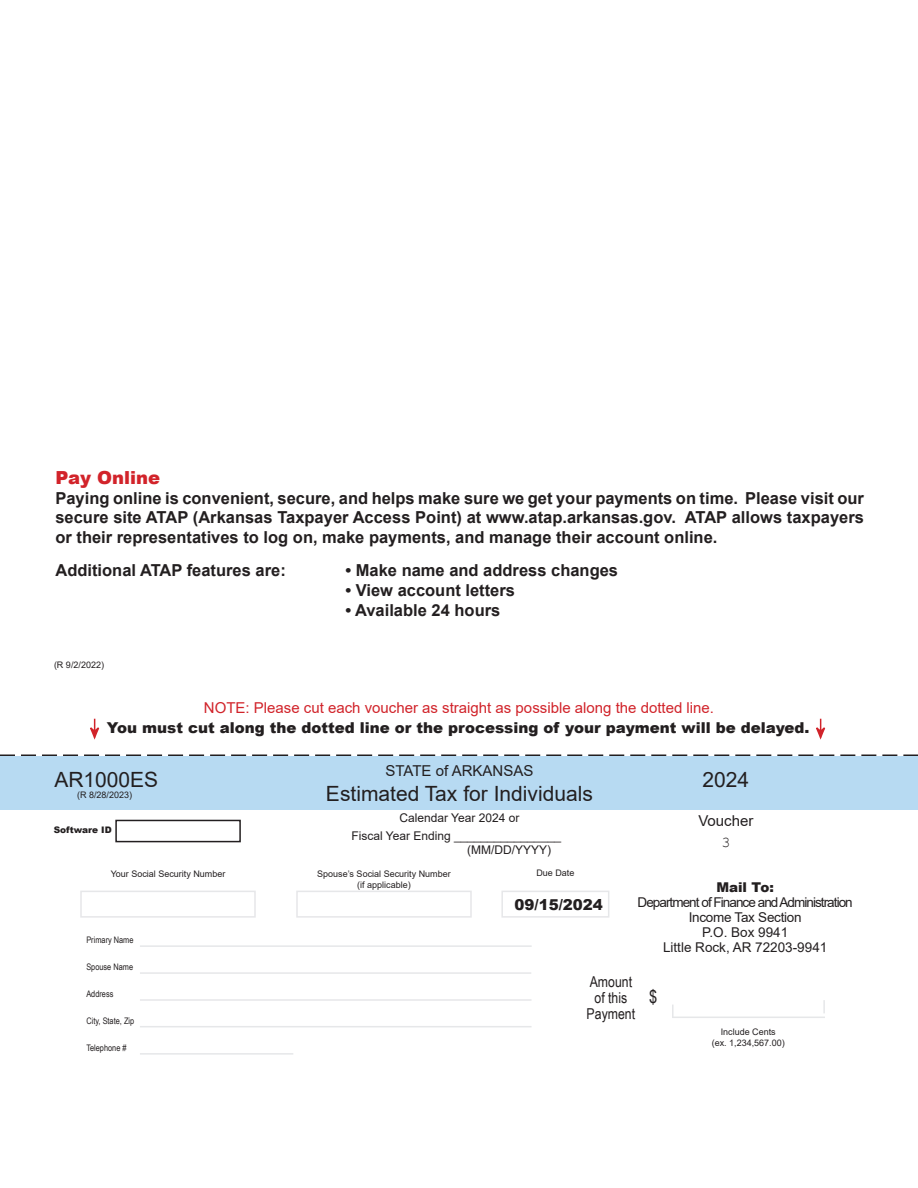
<style>
.page{position:relative;width:918px;height:1188px;background:#fff}
.page>*{position:absolute;margin:0;border:0;box-sizing:border-box;transform-origin:0 0}
.t1{font:21px "Arial";color:#231f20}
.t2{font:900 18px "Arial";color:#d2232a}
.t3{font:18px "Arial Narrow";color:#231f20}
.t4{font:700 16.5px/19.8px "Arial";color:#231f20;text-align:justify}
.t5{font:900 15px "Arial";color:#231f20}
.t6{font:15px "Arial";color:#d1232a}
.t7{font:15px "Arial";color:#231f20}
.t8{font:15px "Arial Narrow";color:#231f20}
.t9{font:15px "Courier New";color:#231f20}
.t10{font:13.5px "Arial";letter-spacing:-.07em;color:#231f20}
.t11{font:13.5px "Arial";letter-spacing:-.02em;color:#231f20}
.t12{font:13.5px "Arial";color:#231f20}
.t13{font:900 13.5px "Arial";color:#231f20}
.t14{font:12px "Arial";color:#231f20}
.no_style{font:9px "Arial";color:#231f20}
.t15{font:9px "Arial Narrow";color:#231f20}
.t16{font:900 9px "Arial";color:#231f20}
</style>
<div class="page">
<svg style="left:90px;top:719px;width:10px;height:21px"></svg>
<svg style="left:816px;top:719px;width:10px;height:21px"></svg>
<div style="left:0;top:756px;width:918px;height:54px;background:#b7daf2"></div>
<svg style="left:0;top:754px;width:918px;height:2px"></svg>
<hr style="left:672px;top:1017px;width:153px;height:1px;background:#e6e7e9">
<svg style="left:823px;top:1000px;width:2px;height:13px"></svg>
<svg style="left:672px;top:1005px;width:2px;height:12px"></svg>
<div style="left:80px;top:891px;width:176px;height:27px;border:2px solid #e6e7e9"></div>
<div style="left:296px;top:891px;width:176px;height:27px;border:2px solid #e6e7e9"></div>
<div style="left:501px;top:891px;width:108px;height:27px;border:2px solid #e6e7e9"></div>
<div style="left:115px;top:820px;width:126px;height:22px;border:2px solid #231f20"></div>
<hr style="left:140px;top:945px;width:392px;height:2px;background:#e6e7e9">
<hr style="left:140px;top:972px;width:391px;height:2px;background:#e6e7e9">
<hr style="left:140px;top:999px;width:392px;height:2px;background:#e6e7e9">
<hr style="left:140px;top:1026px;width:392px;height:1px;background:#e6e7e9">
<hr style="left:140px;top:1053px;width:153px;height:2px;background:#e6e7e9">
<p class="t2" style="left:55px;top:464px;width:106px">Pay Online</p>
<p class="t4" style="left:55px;top:488px;width:810px">Paying online is convenient, secure, and helps make sure we get your payments on time. Please visit our secure site ATAP (Arkansas Taxpayer Access Point) at www.atap.arkansas.gov. ATAP allows taxpayers or their representatives to log on, make payments, and manage their account online.</p>
<p class="t4" style="left:55px;top:561px;width:232px">Additional ATAP features are:</p>
<p class="t4" style="left:345px;top:561px;width:274px">• Make name and address changes</p>
<p class="t4" style="left:345px;top:581px;width:171px">• View account letters</p>
<p class="t4" style="left:345px;top:601px;width:156px">• Available 24 hours</p>
<p class="no_style" style="left:54px;top:658px;width:52px">(R 9/2/2022)</p>
<p class="t6" style="left:204px;top:697px;width:512px">NOTE: Please cut each voucher as straight as possible along the dotted line.</p>
<p class="t5" style="left:107px;top:717px;width:704px">You must cut along the dotted line or the processing of your payment will be delayed.</p>
<p class="t1" style="left:54px;top:765px;width:105px">AR1000ES</p>
<p class="no_style" style="left:77px;top:788px;width:57px">(R 8/28/2023)</p>
<p class="t16" style="left:54px;top:824px;width:60px">Software ID</p>
<p class="t7" style="left:386px;top:760px;width:149px">STATE of ARKANSAS</p>
<p class="t1" style="left:326px;top:779px;width:268px">Estimated Tax for Individuals</p>
<p class="t14" style="left:399px;top:810px;width:122px">Calendar Year 2024 or</p>
<p class="t14" style="left:351px;top:828px;width:211px">Fiscal Year Ending ________________</p>
<p class="t14" style="left:467px;top:842px;width:85px">(MM/DD/YYYY)</p>
<p class="t1" style="left:703px;top:765px;width:48px">2024</p>
<p class="t7" style="left:698px;top:810px;width:57px">Voucher</p>
<p class="t9" style="left:721px;top:833px;width:10px">3</p>
<p class="no_style" style="left:111px;top:868px;width:116px">Your Social Security Number</p>
<p class="no_style" style="left:317px;top:868px;width:135px">Spouse’s Social Security Number</p>
<p class="no_style" style="left:357px;top:878px;width:55px">(if applicable)</p>
<p class="t15" style="left:86px;top:933px;width:49px">Primary Name</p>
<p class="t15" style="left:86px;top:960px;width:48px">Spouse Name</p>
<p class="t15" style="left:86px;top:987px;width:29px">Address</p>
<p class="t15" style="left:86px;top:1014px;width:49px">City, State, Zip</p>
<p class="t15" style="left:86px;top:1041px;width:42px">Telephone #</p>
<p class="no_style" style="left:536px;top:867px;width:40px">Due Date</p>
<p class="t5" style="left:515px;top:894px;width:90px">09/15/2024</p>
<p class="t13" style="left:716px;top:878px;width:59px">Mail To:</p>
<p class="t10" style="left:638px;top:893px;width:217px">Department of Finance and Administration</p>
<p class="t11" style="left:689px;top:908px;width:114px">Income Tax Section</p>
<p class="t11" style="left:702px;top:923px;width:88px">P.O. Box 9941</p>
<p class="t12" style="left:663px;top:938px;width:166px">Little Rock, AR 72203-9941</p>
<p class="t8" style="left:590px;top:971px;width:44px">Amount</p>
<p class="t8" style="left:595px;top:987px;width:34px">of this</p>
<p class="t8" style="left:587px;top:1002px;width:50px">Payment</p>
<p class="t3" style="left:649px;top:983px;width:10px">$</p>
<p class="no_style" style="left:721px;top:1026px;width:57px">Include Cents</p>
<p class="no_style" style="left:712px;top:1037px;width:75px">(ex. 1,234,567.00)</p>
</div>
